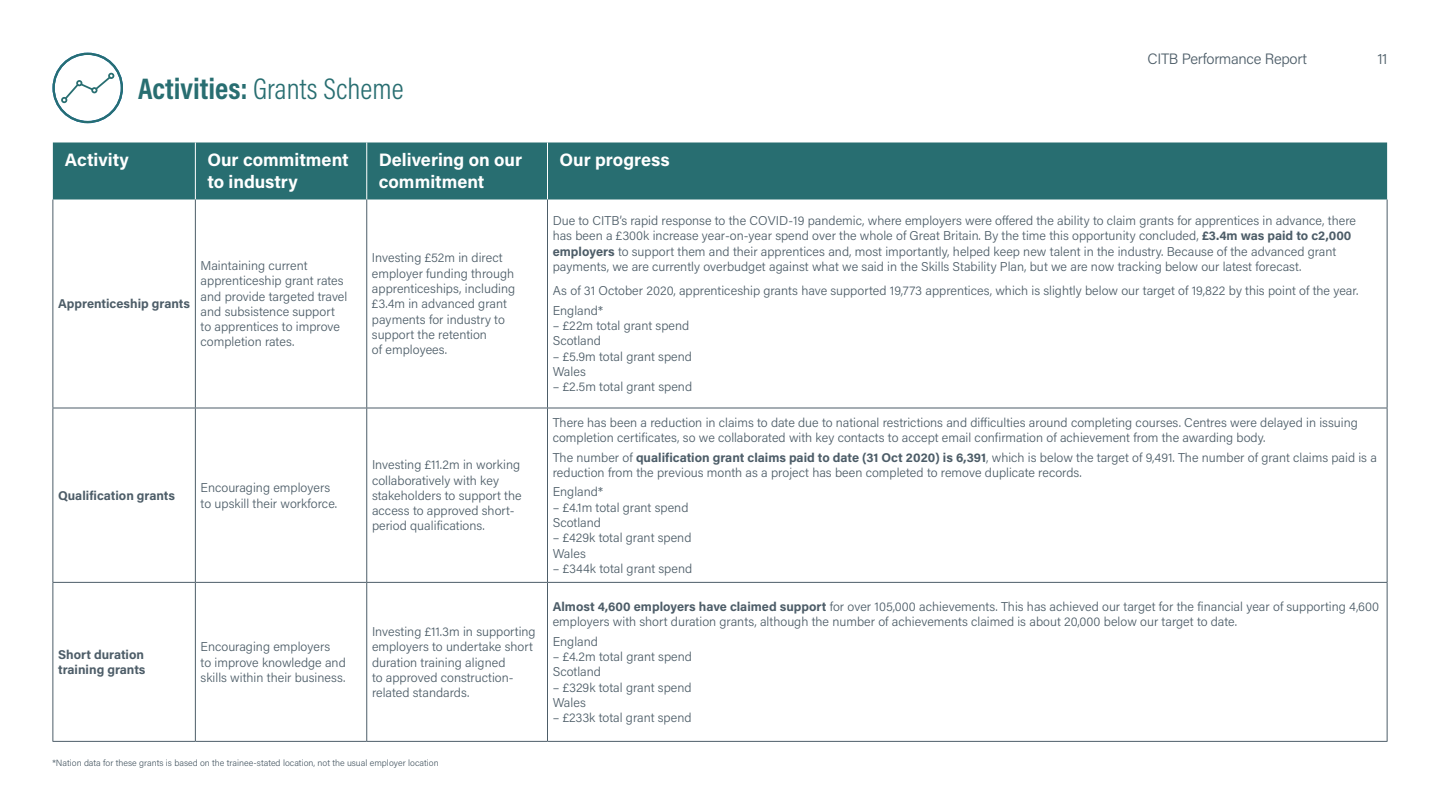
<style>
.page{position:relative;width:1440px;height:810px;background:#fff}
.page>*{position:absolute;margin:0;border:0;box-sizing:border-box;transform-origin:0 0}
.t1{font:300 30px "Acumin Pro Cond";color:#286e71}
.t2{font:18px/21.6px "Acumin Variable Concept";color:#fff}
.t3{font:300 15px "Acumin Pro";letter-spacing:-.02em;color:#4d5d68}
.t4{font:12.75px/15.3px "Acumin Variable Concept";color:#4d5d68}
.t5{font:9px "Acumin Variable Concept";color:#4d5d68}
.s1{font-weight:700}
</style>
<div class="page">
<div style="left:53px;top:142px;width:1334px;height:58px;background:#286e71"></div>
<hr style="left:195px;top:142px;width:1px;height:58px;background:#fff">
<hr style="left:366px;top:142px;width:1px;height:58px;background:#fff">
<hr style="left:547px;top:142px;width:1px;height:58px;background:#fff">
<hr style="left:52px;top:200px;width:1px;height:208px;background:#4d5d68">
<hr style="left:195px;top:200px;width:1px;height:208px;background:#4d5d68">
<hr style="left:366px;top:200px;width:1px;height:208px;background:#4d5d68">
<hr style="left:547px;top:200px;width:1px;height:208px;background:#4d5d68">
<hr style="left:1387px;top:200px;width:1px;height:208px;background:#4d5d68">
<hr style="left:52px;top:408px;width:143px;height:1px;background:#4d5d68">
<hr style="left:52px;top:408px;width:1px;height:174px;background:#4d5d68">
<hr style="left:195px;top:408px;width:172px;height:1px;background:#4d5d68">
<hr style="left:195px;top:408px;width:1px;height:174px;background:#4d5d68">
<hr style="left:367px;top:408px;width:181px;height:1px;background:#4d5d68">
<hr style="left:366px;top:408px;width:1px;height:174px;background:#4d5d68">
<hr style="left:548px;top:408px;width:840px;height:1px;background:#4d5d68">
<hr style="left:547px;top:408px;width:1px;height:174px;background:#4d5d68">
<hr style="left:1387px;top:408px;width:1px;height:174px;background:#4d5d68">
<hr style="left:52px;top:582px;width:143px;height:1px;background:#4d5d68">
<hr style="left:52px;top:583px;width:1px;height:158px;background:#4d5d68">
<hr style="left:195px;top:582px;width:172px;height:1px;background:#4d5d68">
<hr style="left:195px;top:583px;width:1px;height:158px;background:#4d5d68">
<hr style="left:367px;top:582px;width:181px;height:1px;background:#4d5d68">
<hr style="left:366px;top:583px;width:1px;height:158px;background:#4d5d68">
<hr style="left:548px;top:582px;width:840px;height:1px;background:#4d5d68">
<hr style="left:547px;top:583px;width:1px;height:158px;background:#4d5d68">
<hr style="left:1387px;top:583px;width:1px;height:158px;background:#4d5d68">
<hr style="left:52px;top:741px;width:143px;height:1px;background:#4d5d68">
<hr style="left:195px;top:741px;width:172px;height:1px;background:#4d5d68">
<hr style="left:367px;top:741px;width:181px;height:1px;background:#4d5d68">
<hr style="left:548px;top:741px;width:840px;height:1px;background:#4d5d68">
<svg style="left:52px;top:53px;width:71px;height:70px"></svg>
<h1 class="t1" style="left:138px;top:69px;width:267px"><span class="s1">Activities:</span> Grants Scheme</h1>
<h2 class="t2" style="left:65px;top:148px;width:65px">Activity</h2>
<h2 class="t2" style="left:207px;top:148px;width:143px">Our commitment to industry</h2>
<h2 class="t2" style="left:379px;top:148px;width:145px">Delivering on our commitment</h2>
<h2 class="t2" style="left:560px;top:148px;width:112px">Our progress</h2>
<p class="t3" style="left:1147px;top:48px;width:161px">CITB Performance Report</p>
<p class="t3" style="left:1377px;top:48px;width:12px">11</p>
<p class="t4" style="left:58px;top:296px;width:133px">Apprenticeship grants</p>
<p class="t4" style="left:201px;top:257px;width:148px">Maintaining current apprenticeship grant rates and provide targeted travel and subsistence support to apprentices to improve completion rates.</p>
<p class="t4" style="left:372px;top:250px;width:145px">Investing £52m in direct employer funding through apprenticeships, including £3.4m in advanced grant payments for industry to support the retention<br>of employees.</p>
<p class="t4" style="left:58px;top:487px;width:118px">Qualification grants</p>
<p class="t4" style="left:201px;top:480px;width:138px">Encouraging employers to upskill their workforce.</p>
<p class="t4" style="left:372px;top:457px;width:151px">Investing £11.2m in working collaboratively with key stakeholders to support the access to approved short&shy;period qualifications.</p>
<p class="t4" style="left:58px;top:646px;width:89px">Short duration training grants</p>
<p class="t4" style="left:201px;top:639px;width:147px">Encouraging employers<br>to improve knowledge and skills within their business.</p>
<p class="t4" style="left:372px;top:623px;width:165px">Investing £11.3m in supporting employers to undertake short duration training aligned<br>to approved construction&shy;related standards.</p>
<p class="t5" style="left:52px;top:756px;width:388px">*Nation data for these grants is based on the trainee-stated location, not the usual employer location</p>
<p class="t4" style="left:553px;top:213px;width:805px">Due to CITB’s rapid response to the COVID-19 pandemic, where employers were offered the ability to claim grants for apprentices in advance, there has been a £300k increase year-on-year spend over the whole of Great Britain. By the time this opportunity concluded, £3.4m was paid to c2,000 employers to support them and their apprentices and, most importantly, helped keep new talent in the industry. Because of the advanced grant payments, we are currently overbudget against what we said in the Skills Stability Plan, but we are now tracking below our latest forecast.</p>
<p class="t4" style="left:553px;top:280px;width:807px;line-height:19.8px">As of 31 October 2020, apprenticeship grants have supported 19,773 apprentices, which is slightly below our target of 19,822 by this point of the year.<br>England*</p>
<p class="t4" style="left:553px;top:318px;width:138px">– £22m total grant spend<br>Scotland</p>
<p class="t4" style="left:553px;top:348px;width:141px">– £5.9m total grant spend<br>Wales</p>
<p class="t4" style="left:553px;top:379px;width:141px">– £2.5m total grant spend</p>
<p class="t4" style="left:553px;top:414px;width:807px">There has been a reduction in claims to date due to national restrictions and difficulties around completing courses. Centres were delayed in issuing completion certificates, so we collaborated with key contacts to accept email confirmation of achievement from the awarding body.</p>
<p class="t4" style="left:553px;top:449px;width:826px">The number of qualification grant claims paid to date (31 Oct 2020) is 6,391, which is below the target of 9,491. The number of grant claims paid is a reduction from the previous month as a project has been completed to remove duplicate records.</p>
<p class="t4" style="left:553px;top:484px;width:52px">England*</p>
<p class="t4" style="left:553px;top:499px;width:137px">– £4.1m total grant spend<br>Scotland</p>
<p class="t4" style="left:553px;top:530px;width:140px">– £429k total grant spend<br>Wales</p>
<p class="t4" style="left:553px;top:560px;width:141px">– £344k total grant spend</p>
<p class="t4" style="left:553px;top:598px;width:828px">Almost 4,600 employers have claimed support for over 105,000 achievements. This has achieved our target for the financial year of supporting 4,600 employers with short duration grants, although the number of achievements claimed is about 20,000 below our target to date.</p>
<p class="t4" style="left:553px;top:633px;width:47px">England</p>
<p class="t4" style="left:553px;top:649px;width:141px">– £4.2m total grant spend<br>Scotland</p>
<p class="t4" style="left:553px;top:679px;width:140px">– £329k total grant spend<br>Wales</p>
<p class="t4" style="left:553px;top:710px;width:140px">– £233k total grant spend</p>
</div>
